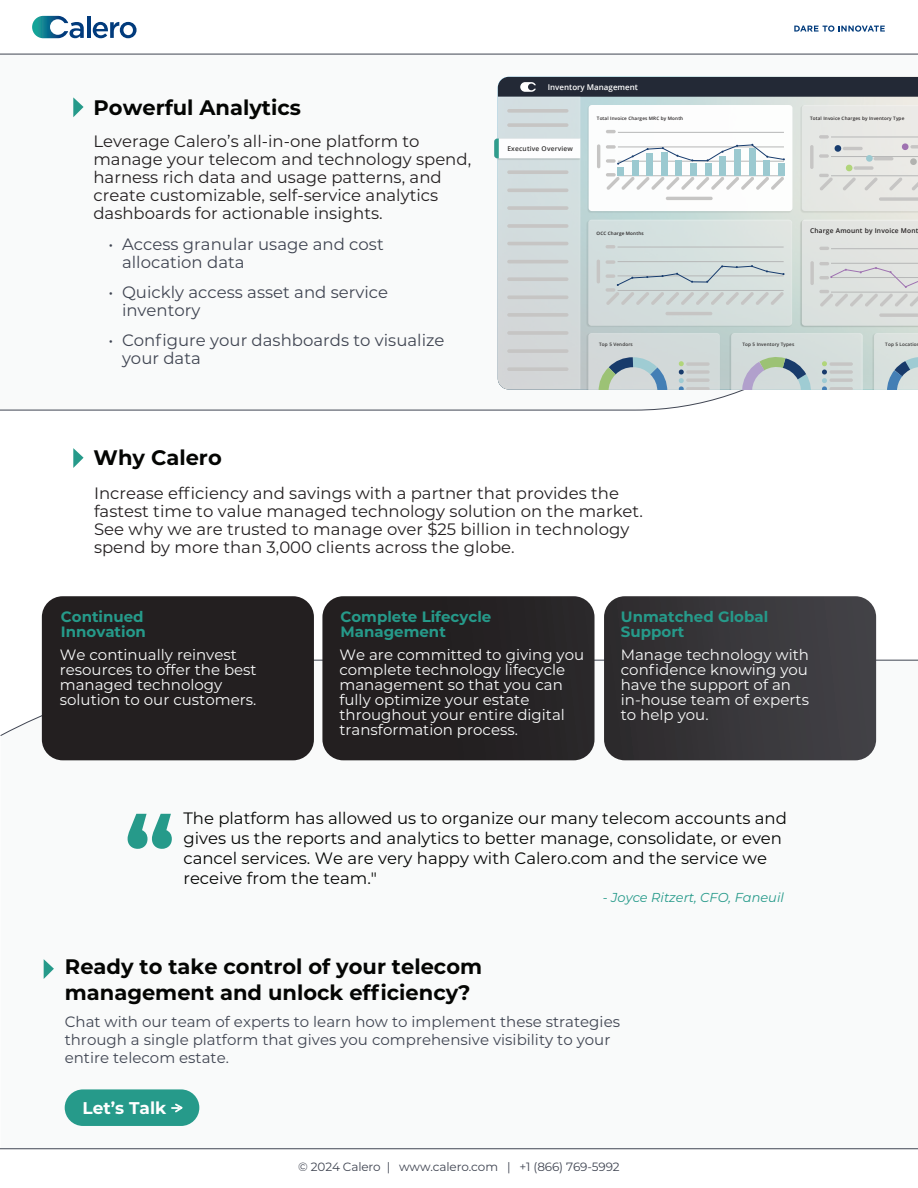
<style>
.page{position:relative;width:918px;height:1188px;background:#fff}
.page>*{position:absolute;margin:0;border:0;box-sizing:border-box;transform-origin:0 0}
.t1{font:700 103.05px "Montserrat";color:#269a8a}
.t2{font:700 21px/25.2px "Montserrat";color:#040503}
.t3{font:700 16.95px "Montserrat";color:#fff}
.t4{font:16.5px/18px "Montserrat";color:#231f20}
.t5{font:16.5px/19.8px "Montserrat";color:#040503}
.t6{font:16.5px/18px "Montserrat";color:#404552}
.t7{font:15px/15px "Montserrat";color:#f9fafa}
.t8{font:15px/18px "Montserrat";color:#404552}
.t9{font:700 15px/15px "Montserrat";color:#269a8a}
.t10{font:italic 12.9px "Montserrat";color:#269a8a}
.t11{font:12px "Montserrat";letter-spacing:-.01em;color:#404552}
.t12{font:600 7.95px "Open Sans";color:#fff}
.t13{font:600 6.6px "Open Sans";letter-spacing:.03em;color:#231f20}
.t14{font:600 6.6px "Open Sans";letter-spacing:.03em;color:#302e2e}
.t15{font:600 4.65px "Open Sans";letter-spacing:.03em;color:#231f20}
.t16{font:600 4.65px "Open Sans";letter-spacing:.03em;color:#302e2e}
</style>
<div class="page">
<svg style="left:0;top:660px;width:918px;height:76px"></svg>
<svg style="left:0;top:389px;width:918px;height:21px"></svg>
<svg style="left:32px;top:16px;width:52px;height:22px"></svg>
<hr style="left:87px;top:16px;width:3px;height:22px;background:#013b7c">
<svg style="left:93px;top:22px;width:44px;height:16px"></svg>
<hr style="left:0;top:54px;width:918px;height:1px;background:#404552">
<hr style="left:0;top:1149px;width:918px;height:1px;background:#404552">
<svg style="left:794px;top:25px;width:91px;height:7px"></svg>
<div style="left:65px;top:1089px;width:134px;height:37px;background:#269a8a;border-radius:18px"></div>
<svg style="left:172px;top:1103px;width:11px;height:10px"></svg>
<svg style="left:494px;top:77px;width:424px;height:312px"></svg>
<svg style="left:73px;top:97px;width:11px;height:20px"></svg>
<svg style="left:73px;top:448px;width:11px;height:20px"></svg>
<svg style="left:44px;top:959px;width:10px;height:20px"></svg>
<svg style="left:42px;top:596px;width:834px;height:164px;background:#312e30"></svg>
<p class="t2" style="left:94px;top:93px;width:209px">Powerful Analytics</p>
<p class="t4" style="left:93px;top:132px;width:379px">Leverage Calero’s all-in-one platform to manage your telecom and technology spend, harness rich data and usage patterns, and create customizable, self-service analytics dashboards for actionable insights.</p>
<p class="t6" style="left:122px;top:235px;width:263px;text-indent:-13px">• Access granular usage and cost allocation data</p>
<p class="t6" style="left:122px;top:283px;width:268px;text-indent:-13px">• Quickly access asset and service inventory</p>
<p class="t6" style="left:122px;top:331px;width:324px;text-indent:-13px">• Configure your dashboards to visualize your data</p>
<p class="t2" style="left:94px;top:444px;width:130px">Why Calero</p>
<p class="t12" style="left:548px;top:82px;width:92px">Inventory Management</p>
<p class="t14" style="left:507px;top:144px;width:67px">Executive Overview</p>
<p class="t15" style="left:597px;top:115px;width:88px">Total Invoice Charges MRC by Month</p>
<p class="t15" style="left:810px;top:115px;width:96px">Total Invoice Charges by Inventory Type</p>
<p class="t15" style="left:597px;top:230px;width:49px">OCC Charge Months</p>
<p class="t13" style="left:810px;top:226px;width:110px">Charge Amount by Invoice Mont</p>
<p class="t16" style="left:599px;top:341px;width:35px">Top 5 Vendors</p>
<p class="t16" style="left:742px;top:341px;width:53px">Top 5 Inventory Types</p>
<p class="t16" style="left:885px;top:341px;width:33px">Top 5 Locatio</p>
<p class="t4" style="left:94px;top:483px;width:550px">Increase efficiency and savings with a partner that provides the fastest time to value managed technology solution on the market.<br>See why we are trusted to manage over $25 billion in technology spend by more than 3,000 clients across the globe.</p>
<p class="t9" style="left:61px;top:609px;width:87px">Continued<br>Innovation</p>
<p class="t7" style="left:60px;top:647px;width:198px">We continually reinvest resources to offer the best managed technology solution to our customers.</p>
<p class="t9" style="left:340px;top:609px;width:152px">Complete Lifecycle<br>Management</p>
<p class="t7" style="left:339px;top:647px;width:246px">We are committed to giving you complete technology lifecycle management so that you can fully optimize your estate throughout your entire digital transformation process.</p>
<p class="t9" style="left:621px;top:609px;width:149px">Unmatched Global<br>Support</p>
<p class="t7" style="left:621px;top:647px;width:190px">Manage technology with confidence knowing you have the support of an in-house team of experts to help you.</p>
<h1 class="t1" style="left:124px;top:779px;width:53px">“</h1>
<p class="t5" style="left:183px;top:808px;width:605px">The platform has allowed us to organize our many telecom accounts and gives us the reports and analytics to better manage, consolidate, or even cancel services. We are very happy with Calero.com and the service we receive from the team."</p>
<p class="t10" style="left:603px;top:889px;width:183px">- Joyce Ritzert, CFO, Faneuil</p>
<p class="t2" style="left:65px;top:953px;width:419px">Ready to take control of your telecom management and unlock efficiency?</p>
<p class="t8" style="left:65px;top:1012px;width:557px">Chat with our team of experts to learn how to implement these strategies through a single platform that gives you comprehensive visibility to your entire telecom estate.</p>
<p class="t3" style="left:82px;top:1096px;width:85px">Let’s Talk</p>
<p class="t11" style="left:298px;top:1159px;width:323px">© 2024 Calero | www.calero.com | +1 (866) 769-5992</p>
</div>
